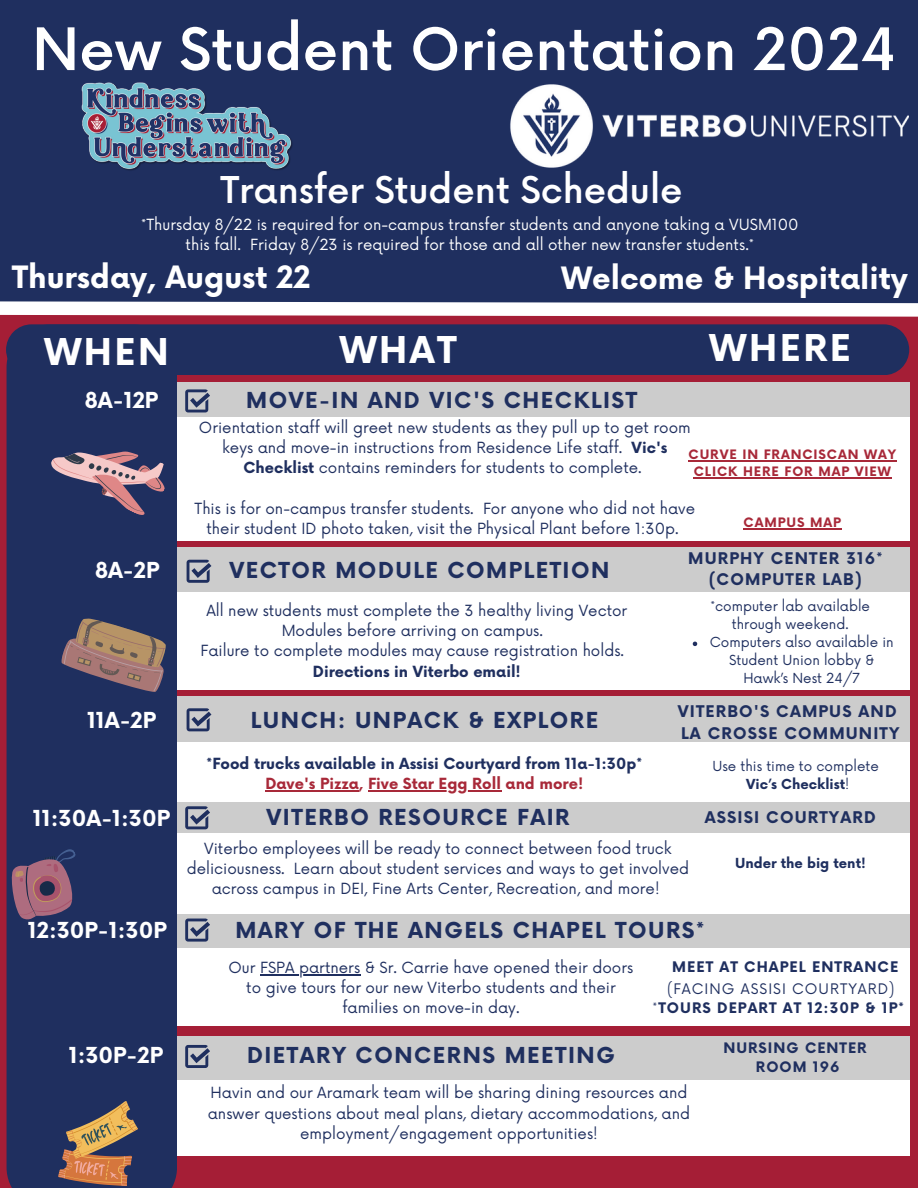
<style>
.page{position:relative;width:918px;height:1188px;background:#a51e36}
.page>*{position:absolute;margin:0;border:0;box-sizing:border-box;transform-origin:0 0}
.t1{font:500 57px "Now";color:#fff}
.t2{font:500 36px "Now";color:#fff}
.t3{font:700 36px "Now";letter-spacing:.07em;color:#fff}
.t4{font:700 30px "Now";color:#fff}
.t5{font:700 21.45px "Now";letter-spacing:.07em;color:#1f2f5f}
.t6{font:700 21.45px "Now";color:#fff}
.t7{font:700 15.75px/21.3px "Now";letter-spacing:.07em;color:#1f2f5f;text-align:center}
.t8{font:15px/20.2px "Now";color:#1f2f5f;text-align:center}
.t9{font:15px/20.2px "Now";color:#fff;text-align:center}
.t10{font:700 15px "Now";color:#1f2f5f}
.t11{font:700 15px "Now";color:#a82939}
.t12{font:700 14.25px "Now";letter-spacing:.07em;color:#1f2f5f}
.t13{font:14.25px "Now";letter-spacing:.07em;color:#1f2f5f}
.t14{font:700 14.1px "Now";letter-spacing:.07em;color:#1f2f5f}
.t15{font:13.5px/18px "Now";color:#1f2f5f;text-align:center}
.t16{font:700 13.5px "Now";color:#1f2f5f}
.t17{font:700 12.75px "Now";letter-spacing:.07em;color:#a82939}
.s1{font-weight:700}
.s2{font-weight:400}
</style>
<div class="page">
<div style="left:7px;top:375px;width:170px;height:813px;background:#1f2f5f"></div>
<div style="left:177px;top:592px;width:732px;height:98px;background:#fff"></div>
<div style="left:0;top:0;width:918px;height:310px;background:#1f2f5f"></div>
<svg style="left:52px;top:1099px;width:90px;height:89px"></svg>
<svg style="left:6px;top:843px;width:81px;height:90px"></svg>
<div style="left:177px;top:416px;width:732px;height:125px;background:#fff"></div>
<div style="left:177px;top:382px;width:732px;height:35px;background:#ccc"></div>
<svg style="left:185px;top:389px;width:25px;height:23px"></svg>
<div style="left:6px;top:324px;width:903px;height:51px;background:#1f2f5f"></div>
<img style="left:510px;top:84px;width:398px;height:84px">
<svg style="left:0;top:301px;width:918px;height:16px"></svg>
<svg style="left:48px;top:420px;width:120px;height:100px"></svg>
<div style="left:177px;top:547px;width:732px;height:45px;background:#ccc"></div>
<svg style="left:187px;top:560px;width:24px;height:23px"></svg>
<div style="left:177px;top:696px;width:732px;height:47px;background:#ccc"></div>
<svg style="left:187px;top:708px;width:24px;height:23px"></svg>
<div style="left:177px;top:743px;width:732px;height:59px;background:#fff"></div>
<div style="left:177px;top:802px;width:732px;height:31px;background:#ccc"></div>
<svg style="left:185px;top:806px;width:25px;height:23px"></svg>
<div style="left:177px;top:833px;width:732px;height:81px;background:#fff"></div>
<div style="left:177px;top:914px;width:732px;height:35px;background:#ccc"></div>
<div style="left:177px;top:1036px;width:732px;height:45px;background:#ccc"></div>
<div style="left:177px;top:949px;width:732px;height:77px;background:#fff"></div>
<div style="left:177px;top:1080px;width:733px;height:76px;background:#fff"></div>
<img style="left:82px;top:82px;width:211px;height:89px">
<hr style="left:689px;top:461px;width:208px;height:1px;background:#a82939">
<hr style="left:694px;top:477px;width:198px;height:2px;background:#a82939">
<hr style="left:744px;top:528px;width:98px;height:1px;background:#a82939">
<svg style="left:59px;top:614px;width:110px;height:82px"></svg>
<svg style="left:693px;top:642px;width:4px;height:4px"></svg>
<hr style="left:265px;top:790px;width:94px;height:1px;background:#a82939">
<hr style="left:368px;top:790px;width:133px;height:1px;background:#a82939">
<hr style="left:260px;top:974px;width:100px;height:1px;background:#1f2f5f">
<svg style="left:185px;top:919px;width:25px;height:23px"></svg>
<svg style="left:185px;top:1045px;width:25px;height:23px"></svg>
<h4 class="t1" style="left:32px;top:19px;width:866px">New Student Orientation 2024</h4>
<h5 class="t2" style="left:220px;top:170px;width:464px">Transfer Student Schedule</h5>
<p class="t9" style="left:141px;top:215px;width:659px">*Thursday 8/22 is required for on-campus transfer students and anyone taking a VUSM100 this fall. Friday 8/23 is required for those and all other new transfer students.*</p>
<h5 class="t4" style="left:12px;top:261px;width:300px">Thursday, August 22</h5>
<p class="t4" style="left:561px;top:262px;width:348px">Welcome &amp; Hospitality</p>
<h2 class="t3" style="left:44px;top:332px;width:126px">WHEN</h2>
<p class="t3" style="left:340px;top:331px;width:118px">WHAT</p>
<h5 class="t3" style="left:710px;top:329px;width:143px">WHERE</h5>
<h3 class="t6" style="left:85px;top:389px;width:75px">8A-12P</h3>
<h2 class="t5" style="left:246px;top:389px;width:393px">MOVE-IN AND VIC'S CHECKLIST</h2>
<h5 class="t8" style="left:199px;top:418px;width:493px">Orientation staff will greet new students as they pull up to get room keys and move-in instructions from Residence Life staff. <span class="s1">Vic's<br>Checklist</span> contains reminders for students to complete.</h5>
<p class="t8" style="left:195px;top:499px;width:502px">This is for on-campus transfer students. For anyone who did not have their student ID photo taken, visit the Physical Plant before 1:30p.</p>
<h2 class="t17" style="left:689px;top:448px;width:209px">CURVE IN FRANCISCAN WAY</h2>
<p class="t17" style="left:694px;top:465px;width:199px">CLICK HERE FOR MAP VIEW</p>
<h5 class="t17" style="left:744px;top:516px;width:99px">CAMPUS MAP</h5>
<h5 class="t6" style="left:95px;top:559px;width:66px">8A-2P</h5>
<p class="t5" style="left:229px;top:559px;width:382px">VECTOR MODULE COMPLETION</p>
<p class="t8" style="left:282px;top:601px;width:347px;text-align:left;text-indent:-75px">All new students must complete the 3 healthy living Vector<br>Modules before arriving on campus.</p>
<p class="t8" style="left:201px;top:642px;width:425px">Failure to complete modules may cause registration holds.</p>
<p class="t10" style="left:313px;top:663px;width:210px">Directions in Viterbo email!</p>
<p class="t7" style="left:688px;top:548px;width:196px">MURPHY CENTER 316* (COMPUTER LAB)</p>
<p class="t15" style="left:710px;top:598px;width:161px">*computer lab available through weekend.</p>
<h5 class="t15" style="left:710px;top:634px;width:186px">Computers also available in<br>Student Union lobby &amp;<br>Hawk’s Nest 24/7</h5>
<h5 class="t6" style="left:87px;top:708px;width:71px">11A-2P</h5>
<p class="t5" style="left:251px;top:708px;width:349px">LUNCH: UNPACK &amp; EXPLORE</p>
<p class="t7" style="left:678px;top:702px;width:223px;text-align:left">VITERBO'S CAMPUS AND<br>LA CROSSE COMMUNITY</p>
<h6 class="t10" style="left:207px;top:755px;width:437px">*Food trucks available in Assisi Courtyard from 11a-1:30p*</h6>
<p class="t11" style="left:265px;top:775px;width:319px">Dave's Pizza, Five Star Egg Roll and more!</p>
<p class="t15" style="left:712px;top:758px;width:168px">Use this time to complete</p>
<h5 class="t16" style="left:746px;top:777px;width:105px">Vic’s Checklist<span class="s2">!</span></h5>
<h4 class="t6" style="left:33px;top:806px;width:139px">11:30A-1:30P</h4>
<h6 class="t5" style="left:267px;top:805px;width:304px">VITERBO RESOURCE FAIR</h6>
<p class="t7" style="left:705px;top:808px;width:172px">ASSISI COURTYARD</p>
<p class="t8" style="left:187px;top:839px;width:504px">Viterbo employees will be ready to connect between food truck deliciousness. Learn about student services and ways to get involved across campus in DEI, Fine Arts Center, Recreation, and more!</p>
<p class="t16" style="left:735px;top:855px;width:132px">Under the big tent!</p>
<p class="t6" style="left:28px;top:918px;width:141px">12:30P-1:30P</p>
<p class="t5" style="left:235px;top:918px;width:471px">MARY OF THE ANGELS CHAPEL TOURS*</p>
<p class="t8" style="left:229px;top:958px;width:406px">Our FSPA partners &amp; Sr. Carrie have opened their doors</p>
<p class="t8" style="left:246px;top:978px;width:371px">to give tours for our new Viterbo students and their families on move-in day.</p>
<h5 class="t13" style="left:667px;top:981px;width:229px">(FACING ASSISI COURTYARD)</h5>
<p class="t12" style="left:672px;top:959px;width:228px">MEET AT CHAPEL ENTRANCE</p>
<h6 class="t12" style="left:652px;top:1000px;width:253px"><span class="s2">*</span>TOURS DEPART AT 12:30P &amp; 1P*</h6>
<p class="t6" style="left:69px;top:1043px;width:96px">1:30P-2P</p>
<h5 class="t14" style="left:723px;top:1040px;width:145px">NURSING CENTER</h5>
<p class="t14" style="left:756px;top:1059px;width:85px">ROOM 196</p>
<p class="t5" style="left:247px;top:1044px;width:369px">DIETARY CONCERNS MEETING</p>
<p class="t8" style="left:208px;top:1084px;width:484px">Havin and our Aramark team will be sharing dining resources and answer questions about meal plans, dietary accommodations, and employment/engagement opportunities!</p>
</div>
